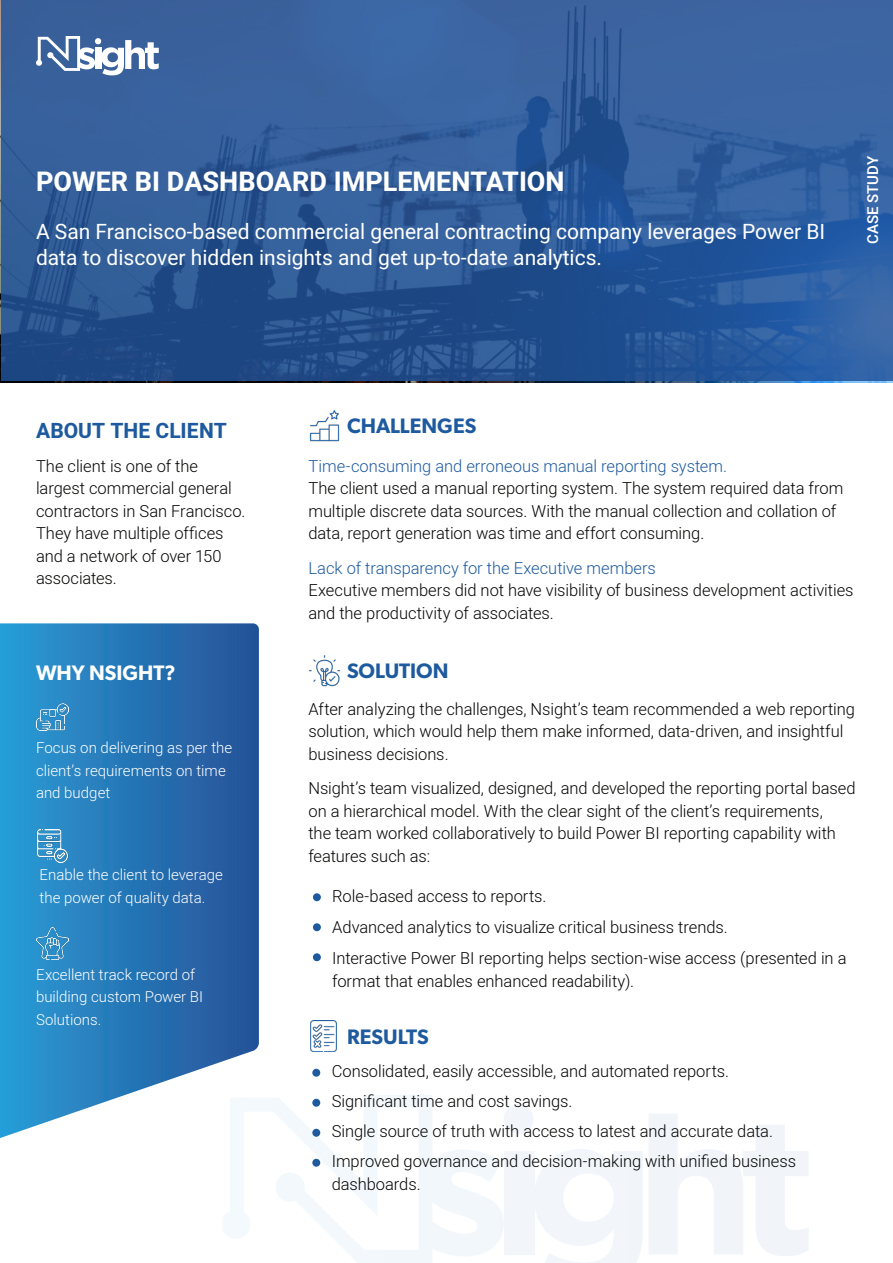
<style>
.page{position:relative;width:893px;height:1263px;background:#fff}
.page>*{position:absolute;margin:0;border:0;box-sizing:border-box;transform-origin:0 0}
.t1{font:700 27px "Heebo";color:#fff}
.t2{font:21px/25.2px "Heebo";color:#fff}
.t3{font:600 21px "Gibson";color:#1e5a9e}
.t4{font:700 21px "Heebo";letter-spacing:.005em;color:#1e5a9e}
.t5{font:600 21px "Gibson";color:#fff}
.t6{font:300 16.5px/22.5px "Heebo";letter-spacing:-.005em;color:#040503}
.t7{font:300 16.5px "Heebo";letter-spacing:-.005em;color:#1e5a9e}
.t8{font:300 15px/22.5px "Heebo";color:#fff}
.t9{font:500 15px "Heebo";color:#fff}
</style>
<div class="page">
<svg style="left:1px;top:0;width:891px;height:381px;background:#2f5b99"></svg>
<svg style="left:0;top:623px;width:259px;height:515px;background:#3983bd"></svg>
<svg style="left:223px;top:1209px;width:26px;height:29px"></svg>
<svg style="left:425px;top:1149px;width:35px;height:46px"></svg>
<div style="left:505px;top:1151px;width:29px;height:103px;background:#f2f6fb"></div>
<svg style="left:540px;top:1149px;width:39px;height:25px"></svg>
<svg style="left:649px;top:1114px;width:159px;height:142px"></svg>
<svg style="left:342px;top:1162px;width:20px;height:20px"></svg>
<svg style="left:276px;top:1173px;width:25px;height:29px"></svg>
<svg style="left:504px;top:1104px;width:25px;height:30px"></svg>
<div style="left:313px;top:953px;width:8px;height:8px;background:#1e5a9e;border-radius:50%"></div>
<div style="left:313px;top:923px;width:8px;height:8px;background:#1e5a9e;border-radius:50%"></div>
<div style="left:313px;top:893px;width:8px;height:8px;background:#1e5a9e;border-radius:50%"></div>
<div style="left:312px;top:1069px;width:8px;height:8px;background:#1e5a9e;border-radius:50%"></div>
<div style="left:312px;top:1159px;width:8px;height:8px;background:#1e5a9e;border-radius:50%"></div>
<div style="left:312px;top:1129px;width:8px;height:8px;background:#1e5a9e;border-radius:50%"></div>
<div style="left:312px;top:1099px;width:8px;height:8px;background:#1e5a9e;border-radius:50%"></div>
<img style="left:309px;top:410px;width:31px;height:32px">
<img style="left:309px;top:655px;width:31px;height:31px">
<img style="left:310px;top:1020px;width:27px;height:32px">
<img style="left:36px;top:927px;width:32px;height:33px">
<img style="left:36px;top:830px;width:32px;height:32px">
<img style="left:36px;top:700px;width:33px;height:33px">
<svg style="left:36px;top:36px;width:123px;height:39px"></svg>
<p class="t1" style="left:36px;top:163px;width:530px">POWER BI DASHBOARD IMPLEMENTATION</p>
<p class="t2" style="left:36px;top:219px;width:791px">A San Francisco-based commercial general contracting company leverages Power BI data to discover hidden insights and get up-to-date analytics.</p>
<p class="t9" style="left:862px;top:244px;width:90px;rotate:-90deg">CASE STUDY</p>
<p class="t4" style="left:36px;top:416px;width:192px">ABOUT THE CLIENT</p>
<p class="t3" style="left:347px;top:413px;width:131px">CHALLENGES</p>
<p class="t6" style="left:36px;top:454px;width:211px">The client is one of the largest commercial general contractors in San Francisco.<br>They have multiple offices and a network of over 150 associates.</p>
<p class="t7" style="left:308px;top:454px;width:420px">Time-consuming and erroneous manual reporting system.</p>
<p class="t6" style="left:308px;top:477px;width:536px">The client used a manual reporting system. The system required data from multiple discrete data sources. With the manual collection and collation of data, report generation was time and effort consuming.</p>
<p class="t7" style="left:308px;top:556px;width:349px">Lack of transparency for the Executive members</p>
<p class="t6" style="left:308px;top:579px;width:547px">Executive members did not have visibility of business development activities and the productivity of associates.</p>
<p class="t5" style="left:36px;top:661px;width:141px">WHY NSIGHT?</p>
<p class="t8" style="left:36px;top:736px;width:198px">Focus on delivering as per the client’s requirements on time and budget</p>
<p class="t8" style="left:40px;top:863px;width:185px">Enable the client to leverage the power of quality data.</p>
<p class="t8" style="left:36px;top:963px;width:169px">Excellent track record of building custom Power BI<br>Solutions.</p>
<p class="t3" style="left:347px;top:658px;width:103px">SOLUTION</p>
<p class="t6" style="left:308px;top:697px;width:548px">After analyzing the challenges, Nsight’s team recommended a web reporting solution, which would help them make informed, data-driven, and insightful business decisions.</p>
<p class="t6" style="left:308px;top:777px;width:549px">Nsight’s team visualized, designed, and developed the reporting portal based on a hierarchical model. With the clear sight of the client’s requirements,<br>the team worked collaboratively to build Power BI reporting capability with features such as:</p>
<p class="t6" style="left:332px;top:884px;width:216px">Role-based access to reports.</p>
<p class="t6" style="left:332px;top:916px;width:397px">Advanced analytics to visualize critical business trends.</p>
<p class="t6" style="left:332px;top:947px;width:516px">Interactive Power BI reporting helps section-wise access (presented in a format that enables enhanced readability).</p>
<p class="t3" style="left:347px;top:1024px;width:83px">RESULTS</p>
<p class="t6" style="left:332px;top:1060px;width:399px">Consolidated, easily accessible, and automated reports.</p>
<p class="t6" style="left:332px;top:1090px;width:242px">Significant time and cost savings.</p>
<p class="t6" style="left:332px;top:1120px;width:443px">Single source of truth with access to latest and accurate data.</p>
<p class="t6" style="left:332px;top:1150px;width:466px">Improved governance and decision-making with unified business dashboards.</p>
</div>
